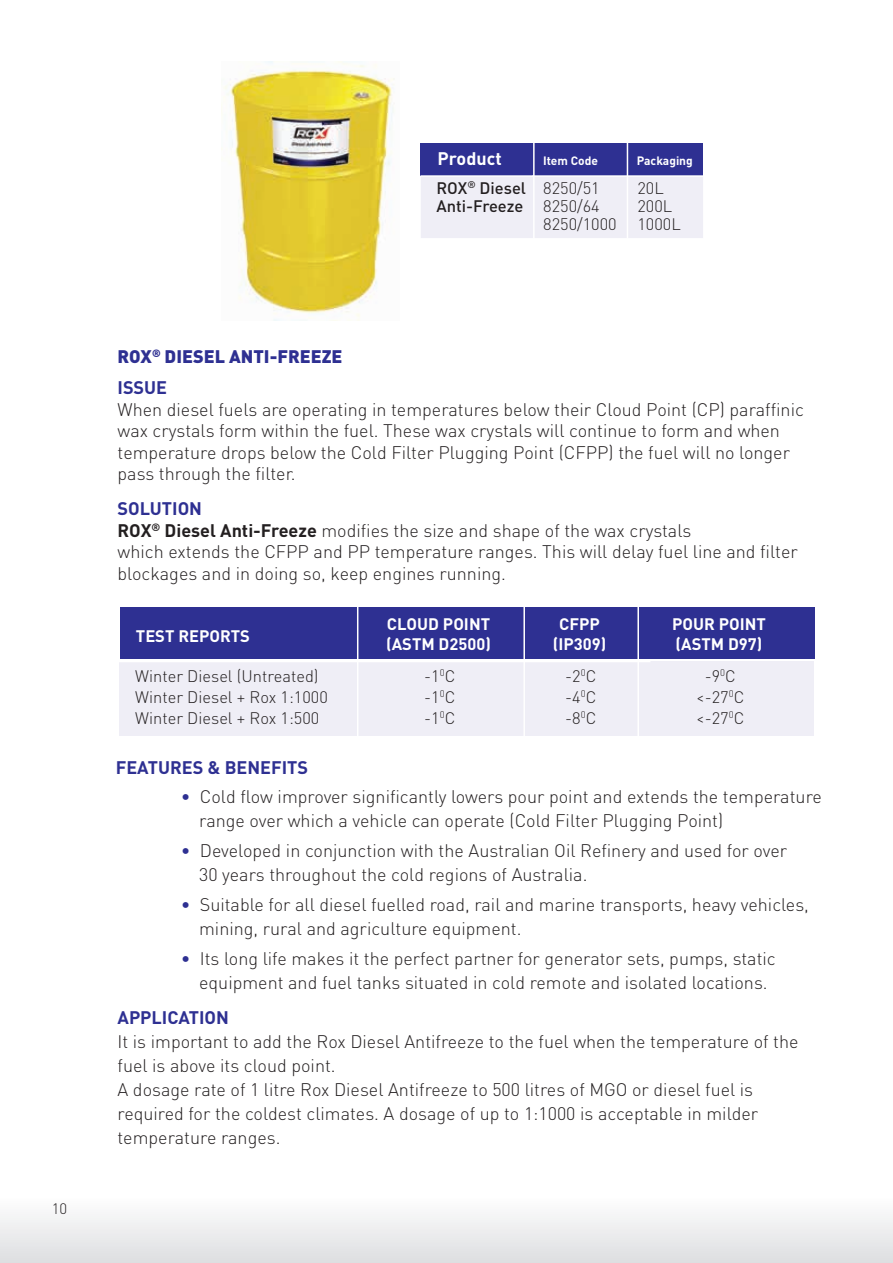
<style>
.page{position:relative;width:893px;height:1263px;background:#fff}
.page>*{position:absolute;margin:0;border:0;box-sizing:border-box;transform-origin:0 0}
.t1{font:300 18px/24px "DIN Pro";color:#231f20}
.t2{font:700 18px "DIN Pro";color:#2e3092}
.t3{font:900 18px/31.5px "DIN Pro";color:#2e3092}
.t4{font:700 18px "DIN Pro";color:#fff}
.t5{font:300 16.5px/21px "DIN Pro";color:#231f20}
.t6{font:700 16.5px/19.8px "DIN Pro";color:#fff}
.t7{font:500 16.5px/18px "DIN Pro";color:#231f20}
.t8{font:300 15px "DIN Pro";color:#231f20}
.t9{font:700 12px "DIN Pro";color:#fff}
.s1{font-weight:700}
.s2{font-weight:700;color:#2e3092}
.s3{color:#2e3092}
</style>
<div class="page">
<div style="left:0;top:1092px;width:893px;height:171px;background:linear-gradient(to bottom,#fff,#eaeaec)"></div>
<div style="left:120px;top:608px;width:694px;height:51px;background:#2e3092"></div>
<div style="left:120px;top:661px;width:694px;height:75px;background:#efeef6"></div>
<hr style="left:119px;top:661px;width:531px;height:1px;background:#fff">
<hr style="left:357px;top:606px;width:1px;height:132px;background:#fff">
<hr style="left:523px;top:606px;width:2px;height:132px;background:#fff">
<hr style="left:637px;top:606px;width:2px;height:132px;background:#fff">
<svg style="left:421px;top:144px;width:282px;height:94px;background:#aeaed4"></svg>
<hr style="left:533px;top:142px;width:2px;height:97px;background:#fff">
<hr style="left:420px;top:175px;width:284px;height:2px;background:#fff">
<hr style="left:627px;top:142px;width:1px;height:97px;background:#fff">
<img style="left:223px;top:62px;width:172px;height:259px">
<p class="t8" style="left:52px;top:1198px;width:17px">10</p>
<p class="t4" style="left:438px;top:146px;width:66px">Product</p>
<p class="t7" style="left:436px;top:178px;width:91px">ROX<sup>®</sup> Diesel<br>Anti-Freeze</p>
<p class="t9" style="left:543px;top:153px;width:56px">Item Code</p>
<p class="t9" style="left:637px;top:153px;width:58px">Packaging</p>
<p class="t5" style="left:543px;top:178px;width:75px;line-height:18px">8250/51<br>8250/64<br>8250/1000</p>
<p class="t5" style="left:637px;top:178px;width:45px;line-height:18px">20L<br>200L<br>1000L</p>
<p class="t3" style="left:118px;top:340px;width:226px">ROX<sup>®</sup> DIESEL ANTI-FREEZE<br><span class="s1">ISSUE</span></p>
<p class="t1" style="left:118px;top:398px;width:688px;line-height:21.6px">When diesel fuels are operating in temperatures below their Cloud Point (CP) paraffinic wax crystals form within the fuel. These wax crystals will continue to form and when temperature drops below the Cold Filter Plugging Point (CFPP) the fuel will no longer pass through the filter.</p>
<p class="t1" style="left:118px;top:497px;width:682px;line-height:21.6px"><span class="s2">SOLUTION<br></span><span class="s1">ROX</span><sup>®</sup> <span class="s1">Diesel Anti-Freeze</span> modifies the size and shape of the wax crystals<br>which extends the CFPP and PP temperature ranges. This will delay fuel line and filter blockages and in doing so, keep engines running.</p>
<p class="t6" style="left:136px;top:625px;width:116px">TEST REPORTS</p>
<p class="t5" style="left:135px;top:665px;width:194px">Winter Diesel (Untreated)<br>Winter Diesel + Rox 1:1000<br>Winter Diesel + Rox 1:500</p>
<p class="t6" style="left:386px;top:613px;width:106px">CLOUD POINT (ASTM D2500)</p>
<p class="t5" style="left:424px;top:665px;width:33px;text-align:justify">-1<sup>0</sup>C -1<sup>0</sup>C -1<sup>0</sup>C</p>
<p class="t6" style="left:553px;top:613px;width:55px;text-align:center">CFPP (IP309)</p>
<p class="t5" style="left:565px;top:665px;width:33px;text-align:justify">-2<sup>0</sup>C -4<sup>0</sup>C -8<sup>0</sup>C</p>
<p class="t6" style="left:672px;top:613px;width:95px">POUR POINT (ASTM D97)</p>
<p class="t5" style="left:696px;top:665px;width:50px;text-align:center">-9<sup>0</sup>C &lt;-27<sup>0</sup>C &lt;-27<sup>0</sup>C</p>
<p class="t2" style="left:116px;top:755px;width:194px">FEATURES &amp; BENEFITS</p>
<p class="t1" style="left:199px;top:783px;width:624px;text-indent:-18px"><span class="s3">•</span> Cold flow improver significantly lowers pour point and extends the temperature range over which a vehicle can operate (Cold Filter Plugging Point)</p>
<p class="t1" style="left:199px;top:837px;width:589px;text-indent:-18px"><span class="s3">•</span> Developed in conjunction with the Australian Oil Refinery and used for over<br>30 years throughout the cold regions of Australia.</p>
<p class="t1" style="left:199px;top:891px;width:611px;text-indent:-18px"><span class="s3">•</span> Suitable for all diesel fuelled road, rail and marine transports, heavy vehicles, mining, rural and agriculture equipment.</p>
<p class="t1" style="left:181px;top:945px;width:596px;text-align:center"><span class="s3">•</span> Its long life makes it the perfect partner for generator sets, pumps, static equipment and fuel tanks situated in cold remote and isolated locations.</p>
<p class="t2" style="left:118px;top:1005px;width:113px">APPLICATION</p>
<p class="t1" style="left:118px;top:1029px;width:682px">It is important to add the Rox Diesel Antifreeze to the fuel when the temperature of the fuel is above its cloud point.<br>A dosage rate of 1 litre Rox Diesel Antifreeze to 500 litres of MGO or diesel fuel is required for the coldest climates. A dosage of up to 1:1000 is acceptable in milder temperature ranges.</p>
</div>
